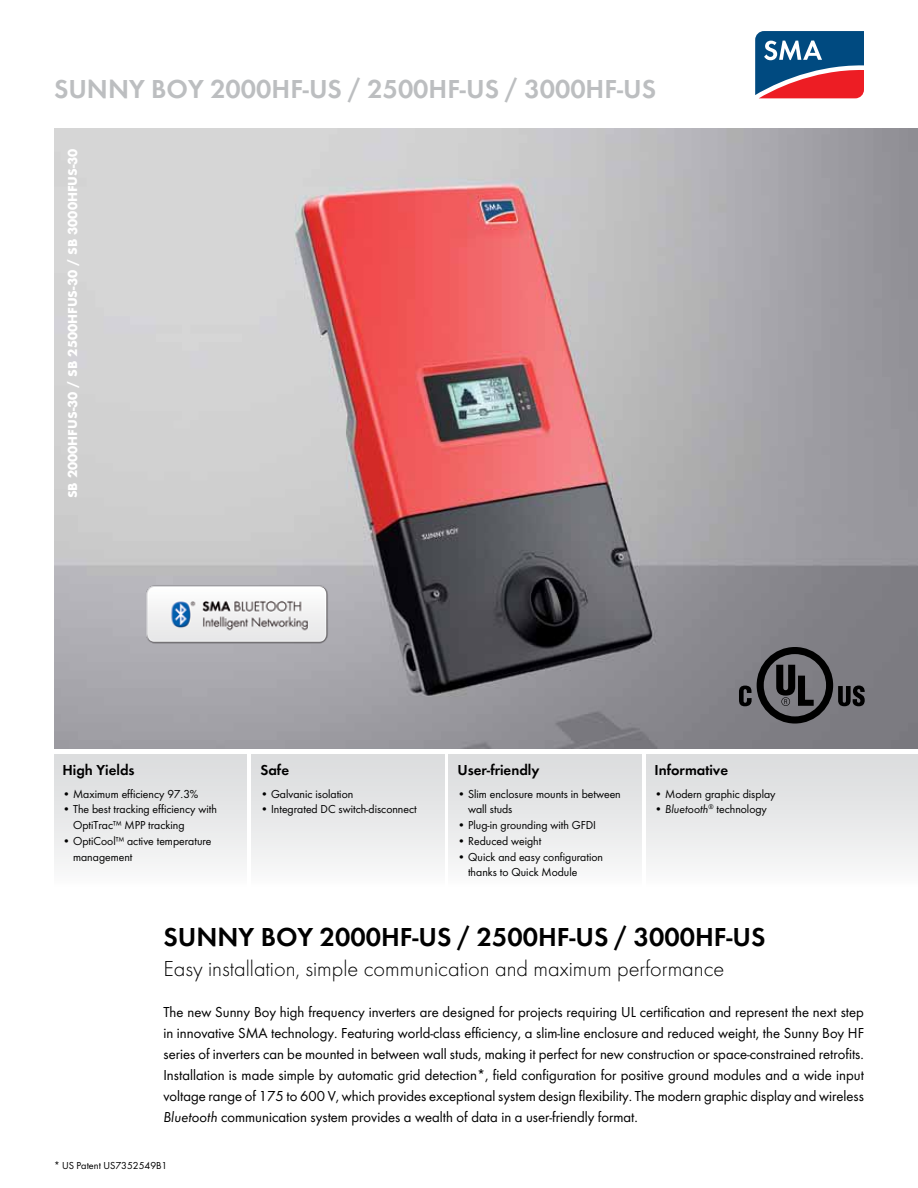
<style>
.page{position:relative;width:918px;height:1188px;background:#fff}
.page>*{position:absolute;margin:0;border:0;box-sizing:border-box;transform-origin:0 0}
.t1{font:600 27px "SMA Futura Global";color:#bcbec0}
.t2{font:600 27px "SMA Futura Global";color:#000}
.t3{font:22.5px "SMA Futura Global Light";color:#000}
.t4{font:15px/21px "SMA Futura Global";color:#000;text-align:justify}
.t5{font:600 15px "SMA Futura Global";color:#000}
.t6{font:12px/15.8px "SMA Futura Global";color:#000}
.t7{font:700 12px "SMA Futura";color:#fff}
.t8{font:10.5px "SMA Futura Global";color:#000}
.s1{font-style:italic}
</style>
<div class="page">
<div style="left:252px;top:752px;width:193px;height:135px;background:linear-gradient(to bottom,#d8dadb,#fafafa)"></div>
<div style="left:54px;top:752px;width:193px;height:135px;background:linear-gradient(to bottom,#d8dadb,#fafafa)"></div>
<div style="left:449px;top:752px;width:193px;height:135px;background:linear-gradient(to bottom,#d8dadb,#fafafa)"></div>
<div style="left:646px;top:752px;width:272px;height:135px;background:linear-gradient(to bottom,#d8dadb,#fafafa)"></div>
<img style="left:54px;top:129px;width:864px;height:620px">
<svg style="left:739px;top:647px;width:126px;height:77px;background:#5b5a5f"></svg>
<hr style="left:54px;top:749px;width:864px;height:4px;background:#fff">
<svg style="left:755px;top:31px;width:109px;height:67px;background:#655879"></svg>
<img style="left:138px;top:578px;width:196px;height:72px">
<h1 class="t1" style="left:54px;top:73px;width:604px">SUNNY BOY 2000HF-US / 2500HF-US / 3000HF-US</h1>
<p class="t7" style="left:65px;top:498px;width:352px;rotate:-90deg">SB 2000HFUS-30 / SB 2500HFUS-30 / SB 3000HFUS-30</p>
<p class="t5" style="left:63px;top:761px;width:74px">High Yields</p>
<p class="t6" style="left:63px;top:786px;width:137px">• Maximum efficiency 97.3%</p>
<p class="t6" style="left:73px;top:801px;width:145px;text-indent:-11px">• The best tracking efficiency with<br>OptiTrac™ MPP tracking</p>
<p class="t6" style="left:73px;top:833px;width:140px;text-indent:-11px">• OptiCool™ active temperature management</p>
<p class="t5" style="left:260px;top:761px;width:30px">Safe</p>
<p class="t6" style="left:260px;top:786px;width:94px">• Galvanic isolation</p>
<p class="t6" style="left:260px;top:801px;width:158px">• Integrated DC switch-disconnect</p>
<p class="t5" style="left:457px;top:761px;width:84px">User-friendly</p>
<p class="t6" style="left:468px;top:786px;width:154px;text-indent:-11px">• Slim enclosure mounts in between wall studs</p>
<p class="t6" style="left:457px;top:817px;width:140px">• Plug-in grounding with GFDI</p>
<p class="t6" style="left:457px;top:833px;width:86px">• Reduced weight</p>
<p class="t6" style="left:468px;top:849px;width:137px;text-indent:-11px">• Quick and easy configuration thanks to Quick Module</p>
<p class="t5" style="left:655px;top:761px;width:75px">Informative</p>
<p class="t6" style="left:655px;top:786px;width:123px">• Modern graphic display</p>
<p class="t6" style="left:655px;top:801px;width:114px">• <span class="s1">Bluetooth</span><sup>®</sup> technology</p>
<h1 class="t2" style="left:163px;top:921px;width:604px">SUNNY BOY 2000HF-US / 2500HF-US / 3000HF-US</h1>
<h2 class="t3" style="left:163px;top:955px;width:563px">Easy installation, simple communication and maximum performance</h2>
<p class="t4" style="left:163px;top:1002px;width:702px">The new Sunny Boy high frequency inverters are designed for projects requiring UL certification and represent the next step in innovative SMA technology. Featuring world-class efficiency, a slim-line enclosure and reduced weight, the Sunny Boy HF series of inverters can be mounted in between wall studs, making it perfect for new construction or space-constrained retrofits.<br>Installation is made simple by automatic grid detection*, field configuration for positive ground modules and a wide input voltage range of 175 to 600 V, which provides exceptional system design flexibility. The modern graphic display and wireless <span class="s1">Bluetooth</span> communication system provides a wealth of data in a user-friendly format.</p>
<p class="t8" style="left:54px;top:1159px;width:115px">* US Patent US7352549B1</p>
</div>
